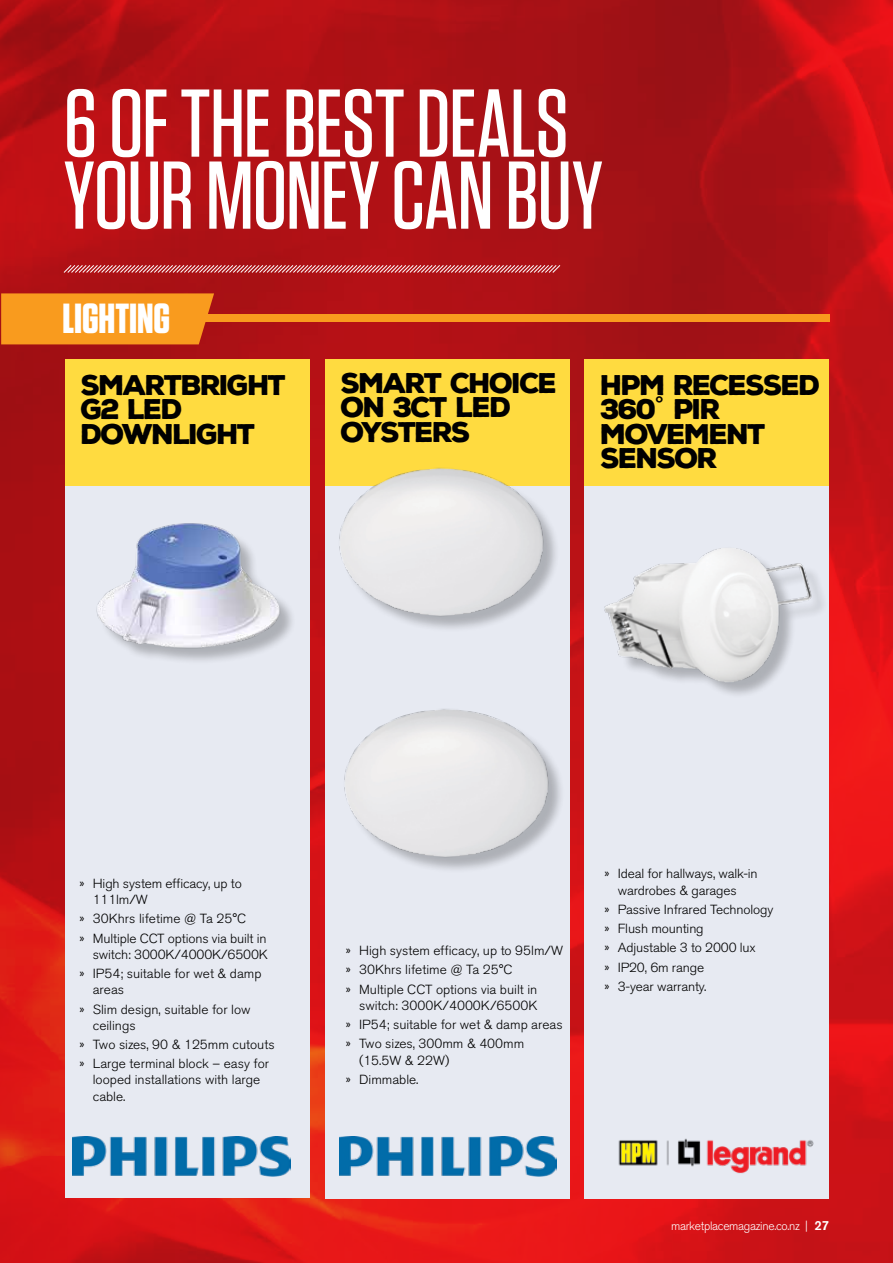
<style>
.page{position:relative;width:893px;height:1263px;background:#fff}
.page>*{position:absolute;margin:0;border:0;box-sizing:border-box;transform-origin:0 0}
.t1{font:500 96px/72px "Tungsten";letter-spacing:-.01em;color:#fff}
.t2{font:700 42px "Tungsten";letter-spacing:-.005em;color:#fff}
.t3{font:900 27.6px/24.3px "Nexa Rust Sans";letter-spacing:-.07em;color:#000}
.t4{font:300 13.2px/19.4px "Akzidenz Grotesk BQ";color:#000;scale:1.04 1}
.t5{font:300 12px "Akzidenz Grotesk BQ";letter-spacing:-.025em;color:#fff}
.s1{font-family:"Homepage Baukasten";font-weight:700}
.s2{font-weight:500;font-size:13.2px}
</style>
<div class="page">
<img style="left:0;top:0;width:893px;height:1263px">
<div style="left:185px;top:314px;width:644px;height:8px;background:#f99b1e"></div>
<div style="left:1px;top:293px;width:213px;height:51px;background:#f99b1e"></div>
<svg style="left:63px;top:264px;width:498px;height:10px;background:#c24f52"></svg>
<div style="left:585px;top:359px;width:244px;height:839px;background:#e7eaf2"></div>
<div style="left:585px;top:359px;width:244px;height:127px;background:#ffdb40"></div>
<div style="left:325px;top:359px;width:245px;height:839px;background:#e7eaf2"></div>
<div style="left:325px;top:359px;width:245px;height:127px;background:#ffdb40"></div>
<div style="left:66px;top:359px;width:244px;height:839px;background:#e7eaf2"></div>
<div style="left:66px;top:359px;width:244px;height:127px;background:#ffdb40"></div>
<img style="left:618px;top:1138px;width:196px;height:36px">
<div style="left:608px;top:549px;width:221px;height:150px;background:#000;opacity:.25"></div>
<img style="left:604px;top:548px;width:212px;height:151px">
<div style="left:342px;top:471px;width:218px;height:162px;background:#000;opacity:.25"></div>
<img style="left:339px;top:468px;width:210px;height:159px">
<img style="left:339px;top:1136px;width:218px;height:41px">
<div style="left:347px;top:713px;width:219px;height:161px;background:#000;opacity:.25"></div>
<img style="left:344px;top:709px;width:210px;height:159px">
<img style="left:64px;top:495px;width:252px;height:202px">
<img style="left:73px;top:1136px;width:217px;height:41px">
<h1 class="t1" style="left:64px;top:89px;width:541px">6 OF THE BEST DEALS<br>YOUR MONEY CAN BUY</h1>
<h2 class="t2" style="left:63px;top:296px;width:109px">LIGHTING</h2>
<h3 class="t3" style="left:81px;top:373px;width:208px">SMARTBRIGHT<br>G2 LED<br>DOWNLIGHT</h3>
<h3 class="t3" style="left:341px;top:371px;width:218px">SMART CHOICE<br>ON 3CT LED<br>OYSTERS</h3>
<h3 class="t3" style="left:600px;top:373px;width:222px">HPM RECESSED<br>360<span class="s1">˚</span> PIR<br>MOVEMENT<br>SENSOR</h3>
<p class="t4" style="left:93px;top:875px;width:145px;line-height:16.2px;text-indent:-13px">» High system efficacy, up to<br>111lm/W</p>
<p class="t4" style="left:80px;top:909px;width:181px">» 30Khrs lifetime @ Ta 25°C<br>» Multiple CCT options via built in</p>
<p class="t4" style="left:80px;top:945px;width:183px;text-indent:13px">switch: 3000K/4000K/6500K » IP54; suitable for wet &amp; damp</p>
<p class="t4" style="left:80px;top:980px;width:166px;text-indent:13px">areas<br>» Slim design, suitable for low</p>
<p class="t4" style="left:80px;top:1016px;width:189px;text-indent:13px">ceilings<br>» Two sizes, 90 &amp; 125mm cutouts » Large terminal block – easy for</p>
<p class="t4" style="left:93px;top:1072px;width:163px;line-height:16.2px">looped installations with large cable.</p>
<p class="t4" style="left:346px;top:941px;width:210px">» High system efficacy, up to 95lm/W » 30Khrs lifetime @ Ta 25°C<br>» Multiple CCT options via built in</p>
<p class="t4" style="left:346px;top:996px;width:210px;text-indent:13px">switch: 3000K/4000K/6500K<br>» IP54; suitable for wet &amp; damp areas » Two sizes, 300mm &amp; 400mm</p>
<p class="t4" style="left:346px;top:1050px;width:101px;text-indent:13px">(15.5W &amp; 22W) » Dimmable.</p>
<p class="t4" style="left:604px;top:866px;width:149px;line-height:16.2px;text-align:center">» Ideal for hallways, walk-in wardrobes &amp; garages</p>
<p class="t4" style="left:604px;top:900px;width:164px">» Passive Infrared Technology » Flush mounting<br>» Adjustable 3 to 2000 lux<br>» IP20, 6m range<br>» 3-year warranty.</p>
<p class="t5" style="left:671px;top:1219px;width:160px">marketplacemagazine.co.nz | <span class="s2">27</span></p>
</div>
